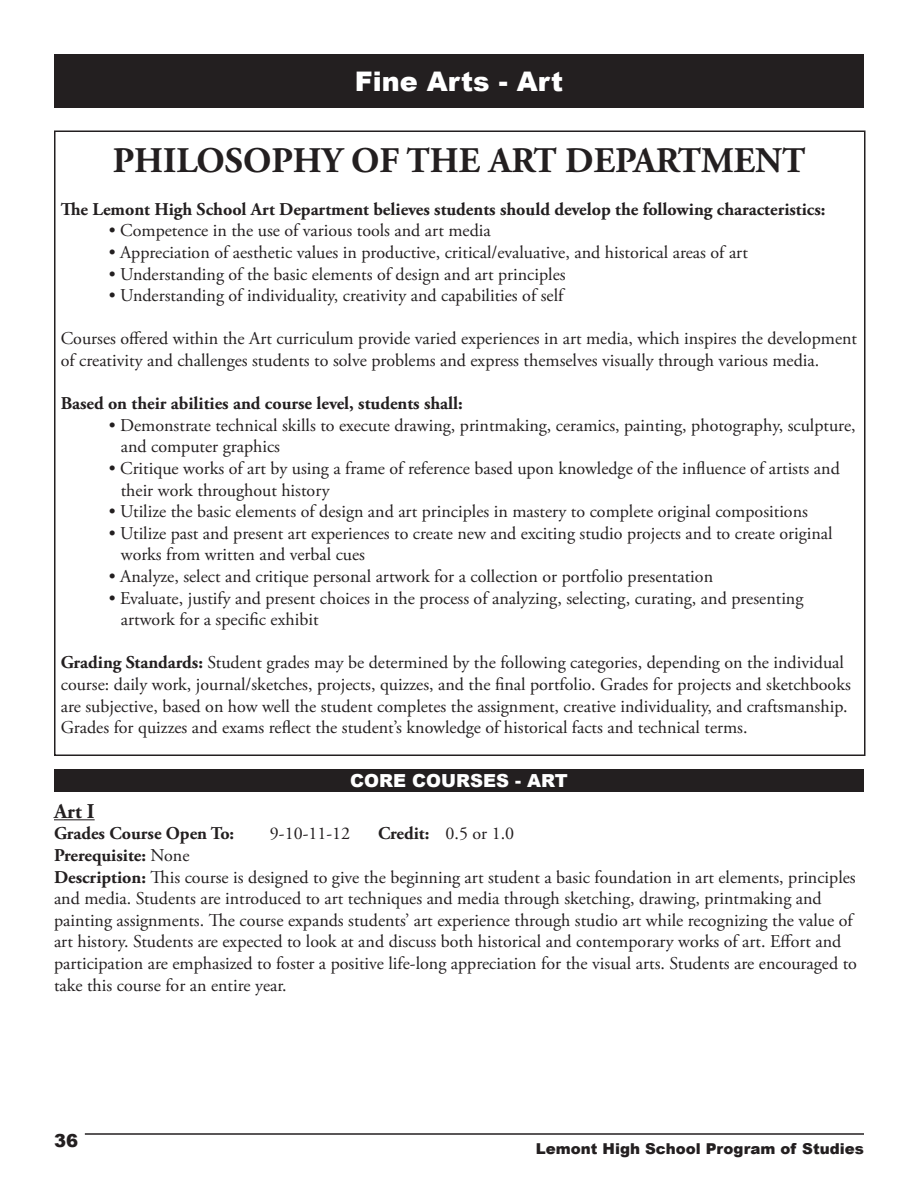
<style>
.page{position:relative;width:918px;height:1188px;background:#fff}
.page>*{position:absolute;margin:0;border:0;box-sizing:border-box;transform-origin:0 0}
.t1{font:700 36px "Adobe Garamond Pro";color:#231f20}
.t2{font:900 27px "Arial";color:#fff}
.t3{font:700 21px "Adobe Garamond Pro";color:#231f20}
.t4{font:18px/21.6px "Adobe Garamond Pro";color:#231f20}
.t5{font:700 18px "Adobe Garamond Pro";color:#231f20}
.t6{font:900 18px "Arial";color:#fff}
.t7{font:900 18px "Arial";color:#231f20}
.t8{font:900 15px "Arial";color:#231f20}
.s1{font-weight:700}
</style>
<div class="page">
<hr style="left:85px;top:1133px;width:779px;height:2px;background:#231f20">
<div style="left:54px;top:54px;width:810px;height:54px;background:#231f20"></div>
<hr style="left:54px;top:819px;width:41px;height:1px;background:#231f20">
<div style="left:54px;top:770px;width:810px;height:22px;background:#231f20"></div>
<h2 class="t2" style="left:355px;top:61px;width:210px">Fine Arts - Art</h2>
<h1 class="t1" style="left:113px;top:139px;width:694px">PHILOSOPHY OF THE ART DEPARTMENT</h1>
<p class="t5" style="left:61px;top:199px;width:766px">The Lemont High School Art Department believes students should develop the following characteristics:</p>
<p class="t4" style="left:109px;top:221px;width:383px">• Competence in the use of various tools and art media</p>
<p class="t4" style="left:109px;top:242px;width:641px">• Appreciation of aesthetic values in productive, critical/evaluative, and historical areas of art</p>
<p class="t4" style="left:109px;top:264px;width:458px">• Understanding of the basic elements of design and art principles</p>
<p class="t4" style="left:109px;top:285px;width:456px">• Understanding of individuality, creativity and capabilities of self</p>
<p class="t4" style="left:61px;top:329px;width:798px">Courses offered within the Art curriculum provide varied experiences in art media, which inspires the development of creativity and challenges students to solve problems and express themselves visually through various media.</p>
<p class="t5" style="left:61px;top:393px;width:404px">Based on their abilities and course level, students shall:</p>
<p class="t4" style="left:121px;top:415px;width:736px;text-indent:-12px">• Demonstrate technical skills to execute drawing, printmaking, ceramics, painting, photography, sculpture, and computer graphics</p>
<p class="t4" style="left:121px;top:458px;width:721px;text-indent:-12px">• Critique works of art by using a frame of reference based upon knowledge of the influence of artists and their work throughout history</p>
<p class="t4" style="left:109px;top:501px;width:701px">• Utilize the basic elements of design and art principles in mastery to complete original compositions</p>
<p class="t4" style="left:121px;top:523px;width:713px;text-indent:-12px">• Utilize past and present art experiences to create new and exciting studio projects and to create original works from written and verbal cues</p>
<p class="t4" style="left:109px;top:566px;width:606px">• Analyze, select and critique personal artwork for a collection or portfolio presentation</p>
<p class="t4" style="left:121px;top:588px;width:684px;text-indent:-12px">• Evaluate, justify and present choices in the process of analyzing, selecting, curating, and presenting artwork for a specific exhibit</p>
<p class="t4" style="left:61px;top:653px;width:792px"><span class="s1">Grading Standards:</span> Student grades may be determined by the following categories, depending on the individual course: daily work, journal/sketches, projects, quizzes, and the final portfolio. Grades for projects and sketchbooks are subjective, based on how well the student completes the assignment, creative individuality, and craftsmanship.<br>Grades for quizzes and exams reflect the student’s knowledge of historical facts and technical terms.</p>
<p class="t6" style="left:350px;top:768px;width:219px">CORE COURSES - ART</p>
<p class="t3" style="left:54px;top:799px;width:42px">Art I</p>
<p class="t5" style="left:54px;top:823px;width:182px">Grades Course Open To:</p>
<p class="t4" style="left:270px;top:823px;width:82px">9-10-11-12</p>
<p class="t4" style="left:378px;top:823px;width:138px"><span class="s1">Credit:</span> 0.5 or 1.0</p>
<p class="t4" style="left:54px;top:845px;width:804px"><span class="s1">Prerequisite:</span> None<br><span class="s1">Description:</span> This course is designed to give the beginning art student a basic foundation in art elements, principles and media. Students are introduced to art techniques and media through sketching, drawing, printmaking and painting assignments. The course expands students’ art experience through studio art while recognizing the value of art history. Students are expected to look at and discuss both historical and contemporary works of art. Effort and participation are emphasized to foster a positive life-long appreciation for the visual arts. Students are encouraged to take this course for an entire year.</p>
<p class="t7" style="left:54px;top:1127px;width:26px">36</p>
<p class="t8" style="left:536px;top:1137px;width:330px">Lemont High School Program of Studies</p>
</div>
